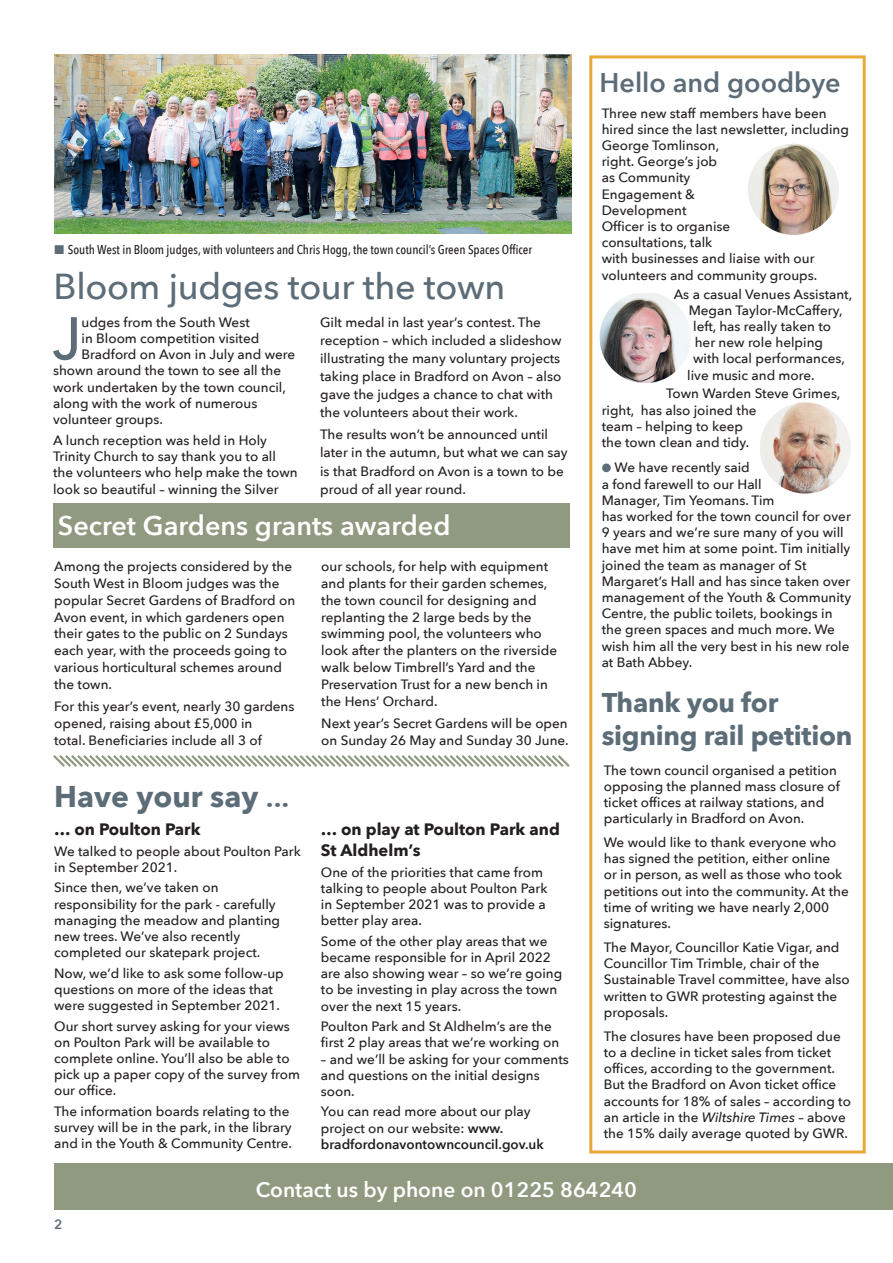
<style>
.page{position:relative;width:893px;height:1263px;background:#fff}
.page>*{position:absolute;margin:0;border:0;box-sizing:border-box;transform-origin:0 0}
.t1{font:500 59.25px "Avenir Next";color:#5c6d78}
.t2{font:500 36px "Avenir Next";letter-spacing:-.01em;color:#5c6d78}
.t3{font:700 30px "Avenir Next";color:#5c6d78}
.t4{font:700 27px/33px "Avenir Next";letter-spacing:-.01em;color:#5c6d78}
.t5{font:600 27px "Avenir Next";color:#fff}
.t6{font:600 27px "Avenir Next";color:#5c6d78}
.t7{font:600 21px "Avenir Next";color:#fff}
.t8{font:700 16.5px/21px "Avenir Next";color:#231f20}
.regular_intro{font:500 13.5px/16.2px "Avenir Next";color:#231f20}
.t9{font:600 13.5px "Avenir Next";color:#5c6d78}
.regular_intro-2{font:500 12.75px "Avenir Next Condensed";color:#231f20}
.s1{color:#5c6d78}
.s2{font-weight:600}
.s3{font-style:italic}
</style>
<div class="page">
<div style="left:589px;top:55px;width:277px;height:1098px;border:3px solid #e7a937"></div>
<div style="left:54px;top:1163px;width:839px;height:46px;background:#909a80"></div>
<svg style="left:53px;top:755px;width:517px;height:12px"></svg>
<div style="left:54px;top:503px;width:516px;height:45px;background:#909a80"></div>
<img style="left:55px;top:54px;width:517px;height:179px">
<img style="left:748px;top:144px;width:91px;height:91px;border-radius:46px">
<img style="left:760px;top:402px;width:91px;height:92px;border-radius:46px">
<img style="left:600px;top:293px;width:91px;height:90px">
<p class="regular_intro-2" style="left:55px;top:242px;width:479px"><span class="s1">■</span> South West in Bloom judges, with volunteers and Chris Hogg, the town council’s Green Spaces Officer</p>
<p class="t2" style="left:54px;top:256px;width:453px">Bloom judges tour the town</p>
<p class="t1" style="left:52px;top:288px;width:31px">J</p>
<p class="regular_intro" style="left:82px;top:313px;width:170px">udges from the South West</p>
<p class="regular_intro" style="left:82px;top:330px;width:179px">in Bloom competition visited</p>
<p class="regular_intro" style="left:82px;top:346px;width:215px">Bradford on Avon in July and were</p>
<p class="regular_intro" style="left:53px;top:362px;width:230px">shown around the town to see all the</p>
<p class="regular_intro" style="left:53px;top:378px;width:234px">work undertaken by the town council,</p>
<p class="regular_intro" style="left:53px;top:395px;width:206px">along with the work of numerous</p>
<p class="regular_intro" style="left:53px;top:411px;width:111px">volunteer groups.</p>
<p class="regular_intro" style="left:53px;top:431px;width:246px">A lunch reception was held in Holy Trinity Church to say thank you to all the volunteers who help make the town look so beautiful – winning the Silver</p>
<p class="regular_intro" style="left:320px;top:313px;width:243px;line-height:18px">Gilt medal in last year’s contest. The reception – which included a slideshow illustrating the many voluntary projects taking place in Bradford on Avon – also gave the judges a chance to chat with the volunteers about their work.</p>
<p class="regular_intro" style="left:320px;top:425px;width:249px;line-height:18px">The results won’t be announced until later in the autumn, but what we can say is that Bradford on Avon is a town to be proud of all year round.</p>
<p class="t5" style="left:58px;top:502px;width:394px">Secret Gardens grants awarded</p>
<p class="regular_intro" style="left:54px;top:557px;width:243px;line-height:17px">Among the projects considered by the South West in Bloom judges was the popular Secret Gardens of Bradford on Avon event, in which gardeners open their gates to the public on 2 Sundays each year, with the proceeds going to various horticultural schemes around the town.</p>
<p class="regular_intro" style="left:54px;top:697px;width:242px;line-height:17px">For this year’s event, nearly 30 gardens opened, raising about £5,000 in<br>total. Beneficiaries include all 3 of</p>
<p class="t3" style="left:54px;top:770px;width:237px">Have your say <span class="s2">...</span></p>
<p class="t8" style="left:54px;top:819px;width:148px">… on Poulton Park</p>
<p class="regular_intro" style="left:54px;top:842px;width:248px">We talked to people about Poulton Park in September 2021.</p>
<p class="regular_intro" style="left:54px;top:879px;width:227px">Since then, we’ve taken on responsibility for the park - carefully managing the meadow and planting new trees. We’ve also recently completed our skatepark project.</p>
<p class="regular_intro" style="left:54px;top:964px;width:231px">Now, we’d like to ask some follow-up questions on more of the ideas that were suggested in September 2021.</p>
<p class="regular_intro" style="left:54px;top:1017px;width:247px">Our short survey asking for your views on Poulton Park will be available to complete online. You’ll also be able to pick up a paper copy of the survey from our office.</p>
<p class="regular_intro" style="left:54px;top:1102px;width:239px">The information boards relating to the survey will be in the park, in the library and in the Youth &amp; Community Centre.</p>
<p class="regular_intro" style="left:321px;top:557px;width:237px;line-height:17px">our schools, for help with equipment and plants for their garden schemes, the town council for designing and replanting the 2 large beds by the swimming pool, the volunteers who look after the planters on the riverside walk below Timbrell’s Yard and the Preservation Trust for a new bench in the Hens’ Orchard.</p>
<p class="regular_intro" style="left:321px;top:714px;width:249px;line-height:17px">Next year’s Secret Gardens will be open on Sunday 26 May and Sunday 30 June.</p>
<p class="t8" style="left:321px;top:819px;width:240px">… on play at Poulton Park and<br>St Aldhelm’s</p>
<p class="regular_intro" style="left:321px;top:863px;width:228px">One of the priorities that came from talking to people about Poulton Park in September 2021 was to provide a better play area.</p>
<p class="regular_intro" style="left:321px;top:932px;width:243px">Some of the other play areas that we became responsible for in April 2022 are also showing wear – so we’re going to be investing in play across the town over the next 15 years.</p>
<p class="regular_intro" style="left:321px;top:1018px;width:240px">Poulton Park and St Aldhelm’s are the first 2 play areas that we’re working on</p>
<p class="regular_intro" style="left:321px;top:1050px;width:249px">– and we’ll be asking for your comments and questions on the initial designs soon.</p>
<p class="regular_intro" style="left:321px;top:1103px;width:224px">You can read more about our play project on our website: <span class="s2">www. bradfordonavontowncouncil.gov.uk</span></p>
<p class="t6" style="left:600px;top:59px;width:243px">Hello and goodbye</p>
<p class="regular_intro" style="left:602px;top:104px;width:249px">Three new staff members have been hired since the last newsletter, including<br>George Tomlinson,<br>right. George’s job<br>as Community<br>Engagement &amp;<br>Development<br>Officer is to organise<br>consultations, talk<br>with businesses and liaise with our volunteers and community groups.</p>
<p class="regular_intro" style="left:674px;top:285px;width:180px">As a casual Venues Assistant,</p>
<p class="regular_intro" style="left:689px;top:301px;width:155px">Megan Taylor-McCaffery,</p>
<p class="regular_intro" style="left:693px;top:318px;width:139px">left, has really taken to</p>
<p class="regular_intro" style="left:695px;top:334px;width:130px">her new role helping</p>
<p class="regular_intro" style="left:693px;top:350px;width:153px">with local performances,</p>
<p class="regular_intro" style="left:687px;top:366px;width:129px">live music and more.</p>
<p class="regular_intro" style="left:602px;top:385px;width:240px;text-indent:64px">Town Warden Steve Grimes, right, has also joined the<br>team – helping to keep<br>the town clean and tidy.</p>
<p class="regular_intro" style="left:602px;top:459px;width:251px"><span class="s1">●</span> We have recently said<br>a fond farewell to our Hall<br>Manager, Tim Yeomans. Tim<br>has worked for the town council for over<br>9 years and we’re sure many of you will have met him at some point. Tim initially joined the team as manager of St<br>Margaret’s Hall and has since taken over management of the Youth &amp; Community<br>Centre, the public toilets, bookings in the green spaces and much more. We wish him all the very best in his new role at Bath Abbey.</p>
<p class="t4" style="left:602px;top:685px;width:252px">Thank you for signing rail petition</p>
<p class="regular_intro" style="left:604px;top:761px;width:238px">The town council organised a petition opposing the planned mass closure of ticket offices at railway stations, and particularly in Bradford on Avon.</p>
<p class="regular_intro" style="left:604px;top:834px;width:246px">We would like to thank everyone who has signed the petition, either online<br>or in person, as well as those who took petitions out into the community. At the time of writing we have nearly 2,000 signatures.</p>
<p class="regular_intro" style="left:604px;top:939px;width:247px">The Mayor, Councillor Katie Vigar, and Councillor Tim Trimble, chair of the Sustainable Travel committee, have also written to GWR protesting against the proposals.</p>
<p class="regular_intro" style="left:604px;top:1027px;width:249px">The closures have been proposed due to a decline in ticket sales from ticket offices, according to the government.<br>But the Bradford on Avon ticket office accounts for 18% of sales – according to an article in the <span class="s3">Wiltshire Times –</span> above the 15% daily average quoted by GWR.</p>
<p class="t9" style="left:54px;top:1212px;width:10px">2</p>
<p class="t7" style="left:256px;top:1171px;width:383px">Contact us by phone on 01225 864240</p>
</div>
